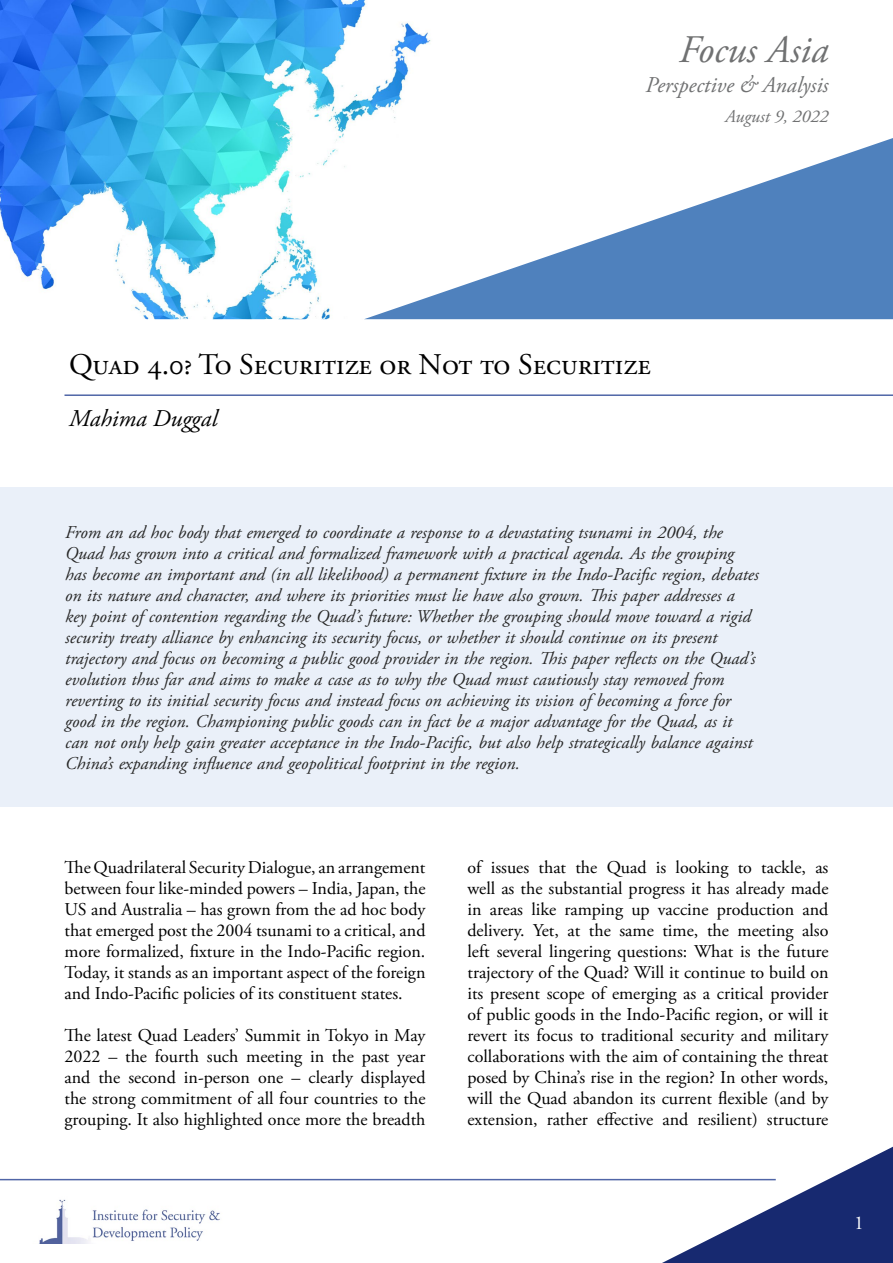
<style>
.page{position:relative;width:893px;height:1263px;background:#fff}
.page>*{position:absolute;margin:0;border:0;box-sizing:border-box;transform-origin:0 0}
.t1{font:italic 39px "Adobe Garamond Pro";color:#707172}
.Article_title{font:30px "Adobe Garamond Pro";color:#000}
.Article_author{font:italic 24px "Adobe Garamond Pro";color:#000}
.t2{font:italic 22.5px "Adobe Garamond Pro";color:#707172}
.t3{font:19.5px "Adobe Garamond Pro";color:#fff}
.t4{font:18px/21px "Adobe Garamond Pro";color:#000;text-align:justify}
.t5{font:italic 18px/21px "Adobe Garamond Pro";color:#000}
.t6{font:italic 18px "Adobe Garamond Pro";color:#707172}
</style>
<div class="page">
<img style="left:0;top:0;width:431px;height:319px">
<svg style="left:364px;top:138px;width:529px;height:181px"></svg>
<svg style="left:637px;top:1146px;width:256px;height:117px"></svg>
<hr style="left:0;top:1179px;width:776px;height:1px;background:#5066a7">
<img style="left:39px;top:1199px;width:181px;height:44px">
<hr style="left:64px;top:394px;width:829px;height:2px;background:#5066a7">
<div style="left:0;top:487px;width:893px;height:320px;background:#e7eef8"></div>
<h1 class="t1" style="left:679px;top:26px;width:151px">Focus Asia</h1>
<p class="t2" style="left:646px;top:71px;width:184px">Perspective &amp; Analysis</p>
<p class="t6" style="left:725px;top:106px;width:105px">August 9, 2022</p>
<p class="Article_title" style="left:69px;top:347px;width:583px">Quad 4.0? To Securitize or Not to Securitize</p>
<p class="Article_author" style="left:69px;top:404px;width:150px">Mahima Duggal</p>
<p class="t5" style="left:65px;top:522px;width:695px">From an ad hoc body that emerged to coordinate a response to a devastating tsunami in 2004, the Quad has grown into a critical and formalized framework with a practical agenda. As the grouping has become an important and (in all likelihood) a permanent fixture in the Indo-Pacific region, debates on its nature and character, and where its priorities must lie have also grown. This paper addresses a key point of contention regarding the Quad’s future: Whether the grouping should move toward a rigid security treaty alliance by enhancing its security focus, or whether it should continue on its present trajectory and focus on becoming a public good provider in the region. This paper reflects on the Quad’s evolution thus far and aims to make a case as to why the Quad must cautiously stay removed from reverting to its initial security focus and instead focus on achieving its vision of becoming a force for good in the region. Championing public goods can in fact be a major advantage for the Quad, as it can not only help gain greater acceptance in the Indo-Pacific, but also help strategically balance against China’s expanding influence and geopolitical footprint in the region.</p>
<p class="t4" style="left:64px;top:857px;width:362px">The Quadrilateral Security Dialogue, an arrangement between four like-minded powers – India, Japan, the US and Australia – has grown from the ad hoc body that emerged post the 2004 tsunami to a critical, and more formalized, fixture in the Indo-Pacific region.<br>Today, it stands as an important aspect of the foreign and Indo-Pacific policies of its constituent states.</p>
<p class="t4" style="left:64px;top:1025px;width:363px">The latest Quad Leaders’ Summit in Tokyo in May 2022 – the fourth such meeting in the past year and the second in-person one – clearly displayed the strong commitment of all four countries to the grouping. It also highlighted once more the breadth</p>
<p class="t4" style="left:467px;top:857px;width:363px">of issues that the Quad is looking to tackle, as well as the substantial progress it has already made in areas like ramping up vaccine production and delivery. Yet, at the same time, the meeting also left several lingering questions: What is the future trajectory of the Quad? Will it continue to build on its present scope of emerging as a critical provider of public goods in the Indo-Pacific region, or will it revert its focus to traditional security and military collaborations with the aim of containing the threat posed by China’s rise in the region? In other words, will the Quad abandon its current flexible (and by extension, rather effective and resilient) structure</p>
<p class="t3" style="left:854px;top:1211px;width:11px">1</p>
</div>
